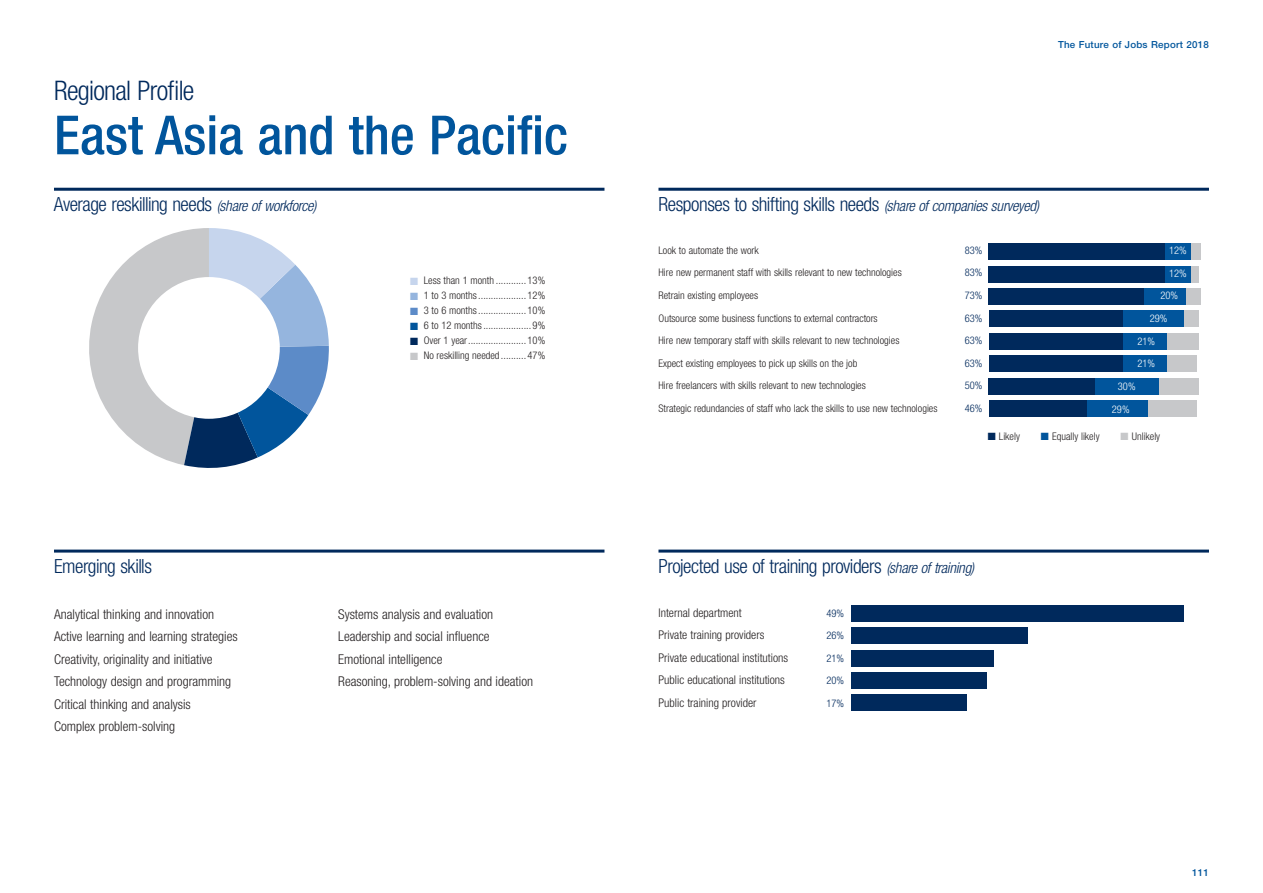
<style>
.page{position:relative;width:1263px;height:893px;background:#fff}
.page>*{position:absolute;margin:0;border:0;box-sizing:border-box;transform-origin:0 0}
.Country_Name{font:500 condensed 54px "Helvetica Neue LT Pro";color:#01559c}
.S__scorecard_type{font:300 condensed 27px "Helvetica Neue LT Pro";letter-spacing:-.025em;color:#00295c}
.t1{font:300 condensed 19.5px "Helvetica Neue LT Pro";letter-spacing:-.025em;color:#00295c}
._1b{font:300 condensed 13.5px "Helvetica Neue LT Pro";color:#231f20}
._2d{font:300 condensed 12px "Helvetica Neue LT Pro";color:#231f20}
._2cB{font:300 condensed 10.5px "Helvetica Neue LT Pro";color:#231f20}
.k{font:300 condensed 10.5px "Helvetica Neue LT Pro";color:#231f20}
._2cC{font:300 condensed 10.5px "Helvetica Neue LT Pro";color:#fff}
._2cA{font:300 condensed 10.5px "Helvetica Neue LT Pro";color:#231f20}
._2cB-2{font:300 condensed 10.5px "Helvetica Neue LT Pro";color:#00295c}
._2d-2{font:300 condensed 10.5px "Helvetica Neue LT Pro";color:#00295c}
._2cA-2{font:300 condensed 10.5px "Helvetica Neue LT Pro";color:#00295c}
.t2{font:10.5px "Zapf Dingbats ITC";color:#c6d5ed}
.t3{font:10.5px "Zapf Dingbats ITC";color:#95b5de}
.t4{font:10.5px "Zapf Dingbats ITC";color:#5c8bc8}
.t5{font:10.5px "Zapf Dingbats ITC";color:#01559c}
.t6{font:10.5px "Zapf Dingbats ITC";color:#00295c}
.t7{font:10.5px "Zapf Dingbats ITC";color:#c7c8ca}
.t8{font:500 9.75px "Helvetica Neue LT Pro";letter-spacing:.025em;color:#01559c}
.s1{font-style:italic;font-size:15px}
.s2{color:#00295c}
.s3{color:#01559c}
.s4{color:#c7c8ca}
</style>
<div class="page">
<div style="left:851px;top:605px;width:333px;height:16px;background:#00295c"></div>
<div style="left:851px;top:628px;width:176px;height:16px;background:#00295c"></div>
<div style="left:851px;top:650px;width:143px;height:16px;background:#00295c"></div>
<div style="left:851px;top:672px;width:136px;height:17px;background:#00295c"></div>
<div style="left:851px;top:695px;width:115px;height:16px;background:#00295c"></div>
<div style="left:1190px;top:244px;width:11px;height:16px;background:#c7c8ca"></div>
<div style="left:1190px;top:266px;width:9px;height:16px;background:#c7c8ca"></div>
<div style="left:1186px;top:288px;width:15px;height:17px;background:#c7c8ca"></div>
<div style="left:1184px;top:311px;width:15px;height:16px;background:#c7c8ca"></div>
<div style="left:1167px;top:333px;width:32px;height:16px;background:#c7c8ca"></div>
<div style="left:1167px;top:356px;width:30px;height:16px;background:#c7c8ca"></div>
<div style="left:1158px;top:378px;width:41px;height:16px;background:#c7c8ca"></div>
<div style="left:1148px;top:400px;width:49px;height:17px;background:#c7c8ca"></div>
<div style="left:1165px;top:244px;width:25px;height:16px;background:#01559c"></div>
<div style="left:1165px;top:266px;width:25px;height:16px;background:#01559c"></div>
<div style="left:1144px;top:288px;width:42px;height:17px;background:#01559c"></div>
<div style="left:1122px;top:311px;width:62px;height:16px;background:#01559c"></div>
<div style="left:1122px;top:333px;width:45px;height:16px;background:#01559c"></div>
<div style="left:1122px;top:356px;width:45px;height:16px;background:#01559c"></div>
<div style="left:1095px;top:378px;width:63px;height:16px;background:#01559c"></div>
<div style="left:1086px;top:400px;width:62px;height:17px;background:#01559c"></div>
<div style="left:989px;top:244px;width:176px;height:16px;background:#00295c"></div>
<div style="left:989px;top:266px;width:176px;height:16px;background:#00295c"></div>
<div style="left:989px;top:288px;width:155px;height:17px;background:#00295c"></div>
<div style="left:989px;top:311px;width:133px;height:16px;background:#00295c"></div>
<div style="left:989px;top:333px;width:133px;height:16px;background:#00295c"></div>
<div style="left:989px;top:356px;width:133px;height:16px;background:#00295c"></div>
<div style="left:989px;top:378px;width:106px;height:16px;background:#00295c"></div>
<div style="left:989px;top:400px;width:97px;height:17px;background:#00295c"></div>
<svg style="left:89px;top:228px;width:240px;height:240px"></svg>
<div style="left:138px;top:277px;width:142px;height:142px;background:#fff;border-radius:50%"></div>
<hr style="left:658px;top:188px;width:551px;height:3px;background:#00295c">
<hr style="left:54px;top:188px;width:550px;height:3px;background:#00295c">
<hr style="left:54px;top:550px;width:550px;height:3px;background:#00295c">
<hr style="left:658px;top:550px;width:551px;height:3px;background:#00295c">
<p class="S__scorecard_type" style="left:54px;top:75px;width:142px">Regional Profile</p>
<p class="Country_Name" style="left:54px;top:103px;width:515px">East Asia and the Pacific</p>
<h3 class="t1" style="left:54px;top:193px;width:264px">Average reskilling needs <span class="s1">(share of workforce)</span></h3>
<h3 class="t1" style="left:658px;top:193px;width:382px">Responses to shifting skills needs <span class="s1">(share of companies surveyed)</span></h3>
<p class="k" style="left:424px;top:274px;width:123px">Less than 1 month ............ 13%</p>
<p class="k" style="left:424px;top:289px;width:123px">1 to 3 months................... 12%</p>
<p class="k" style="left:424px;top:304px;width:123px">3 to 6 months................... 10%</p>
<p class="k" style="left:424px;top:319px;width:123px">6 to 12 months................... 9%</p>
<p class="k" style="left:424px;top:334px;width:123px">Over 1 year....................... 10%</p>
<p class="k" style="left:424px;top:349px;width:123px">No reskilling needed .......... 47%</p>
<p class="t2" style="left:410px;top:276px;width:9px">■</p>
<p class="t3" style="left:410px;top:291px;width:9px">■</p>
<p class="t4" style="left:410px;top:306px;width:9px">■</p>
<p class="t5" style="left:410px;top:321px;width:9px">■</p>
<p class="t6" style="left:410px;top:336px;width:9px">■</p>
<p class="t7" style="left:410px;top:351px;width:9px">■</p>
<p class="_2cA" style="left:658px;top:244px;width:102px">Look to automate the work</p>
<p class="_2cA-2" style="left:965px;top:244px;width:19px">83%</p>
<p class="_2cB" style="left:658px;top:267px;width:245px">Hire new permanent staff with skills relevant to new technologies</p>
<p class="_2cB-2" style="left:965px;top:267px;width:19px">83%</p>
<p class="_2cB" style="left:658px;top:289px;width:101px">Retrain existing employees</p>
<p class="_2cB-2" style="left:965px;top:289px;width:19px">73%</p>
<p class="_2cB" style="left:658px;top:312px;width:221px">Outsource some business functions to external contractors</p>
<p class="_2cB-2" style="left:965px;top:312px;width:19px">63%</p>
<p class="_2cB" style="left:658px;top:334px;width:242px">Hire new temporary staff with skills relevant to new technologies</p>
<p class="_2cB-2" style="left:965px;top:334px;width:19px">63%</p>
<p class="_2cB" style="left:658px;top:357px;width:200px">Expect existing employees to pick up skills on the job</p>
<p class="_2cB-2" style="left:965px;top:357px;width:19px">63%</p>
<p class="_2cB" style="left:658px;top:379px;width:209px">Hire freelancers with skills relevant to new technologies</p>
<p class="_2cB-2" style="left:965px;top:379px;width:19px">50%</p>
<p class="_2cB" style="left:658px;top:402px;width:280px">Strategic redundancies of staff who lack the skills to use new technologies</p>
<p class="_2cB-2" style="left:965px;top:402px;width:19px">46%</p>
<p class="t8" style="left:1058px;top:39px;width:152px">The Future of Jobs Report 2018</p>
<p class="_2cC" style="left:1169px;top:244px;width:19px">12%</p>
<p class="_2cC" style="left:1169px;top:267px;width:19px">12%</p>
<p class="_2cC" style="left:1160px;top:290px;width:19px">20%</p>
<p class="_2cC" style="left:1150px;top:312px;width:19px">29%</p>
<p class="_2cC" style="left:1137px;top:335px;width:19px">21%</p>
<p class="_2cC" style="left:1137px;top:358px;width:19px">21%</p>
<p class="_2cC" style="left:1118px;top:380px;width:19px">30%</p>
<p class="_2cC" style="left:1112px;top:403px;width:19px">29%</p>
<p class="_2cB" style="left:988px;top:430px;width:34px"><span class="s2">■</span> Likely</p>
<p class="_2cB" style="left:1041px;top:430px;width:60px"><span class="s3">■</span> Equally likely</p>
<p class="_2cB" style="left:1120px;top:430px;width:41px"><span class="s4">■</span> Unlikely</p>
<h3 class="t1" style="left:54px;top:555px;width:99px">Emerging skills</h3>
<h3 class="t1" style="left:658px;top:555px;width:317px">Projected use of training providers <span class="s1">(share of training)</span></h3>
<p class="_1b" style="left:54px;top:606px;width:162px">Analytical thinking and innovation</p>
<p class="_1b" style="left:54px;top:629px;width:185px">Active learning and learning strategies</p>
<p class="_1b" style="left:54px;top:651px;width:160px">Creativity, originality and initiative</p>
<p class="_1b" style="left:54px;top:674px;width:179px">Technology design and programming</p>
<p class="_1b" style="left:54px;top:696px;width:138px">Critical thinking and analysis</p>
<p class="_1b" style="left:54px;top:719px;width:123px">Complex problem-solving</p>
<p class="_1b" style="left:338px;top:606px;width:156px">Systems analysis and evaluation</p>
<p class="_1b" style="left:338px;top:629px;width:153px">Leadership and social influence</p>
<p class="_1b" style="left:338px;top:651px;width:106px">Emotional intelligence</p>
<p class="_1b" style="left:338px;top:674px;width:196px">Reasoning, problem-solving and ideation</p>
<p class="_2d" style="left:658px;top:606px;width:85px">Internal department</p>
<p class="_2d-2" style="left:826px;top:607px;width:19px">49%</p>
<p class="_2d" style="left:658px;top:628px;width:107px">Private training providers</p>
<p class="_2d-2" style="left:826px;top:630px;width:19px">26%</p>
<p class="_2d" style="left:658px;top:651px;width:131px">Private educational institutions</p>
<p class="_2d-2" style="left:826px;top:652px;width:19px">21%</p>
<p class="_2d" style="left:658px;top:673px;width:128px">Public educational institutions</p>
<p class="_2d-2" style="left:826px;top:675px;width:19px">20%</p>
<p class="_2d" style="left:658px;top:696px;width:99px">Public training provider</p>
<p class="_2d-2" style="left:826px;top:697px;width:19px">17%</p>
<p class="t8" style="left:1192px;top:866px;width:18px">111</p>
</div>
